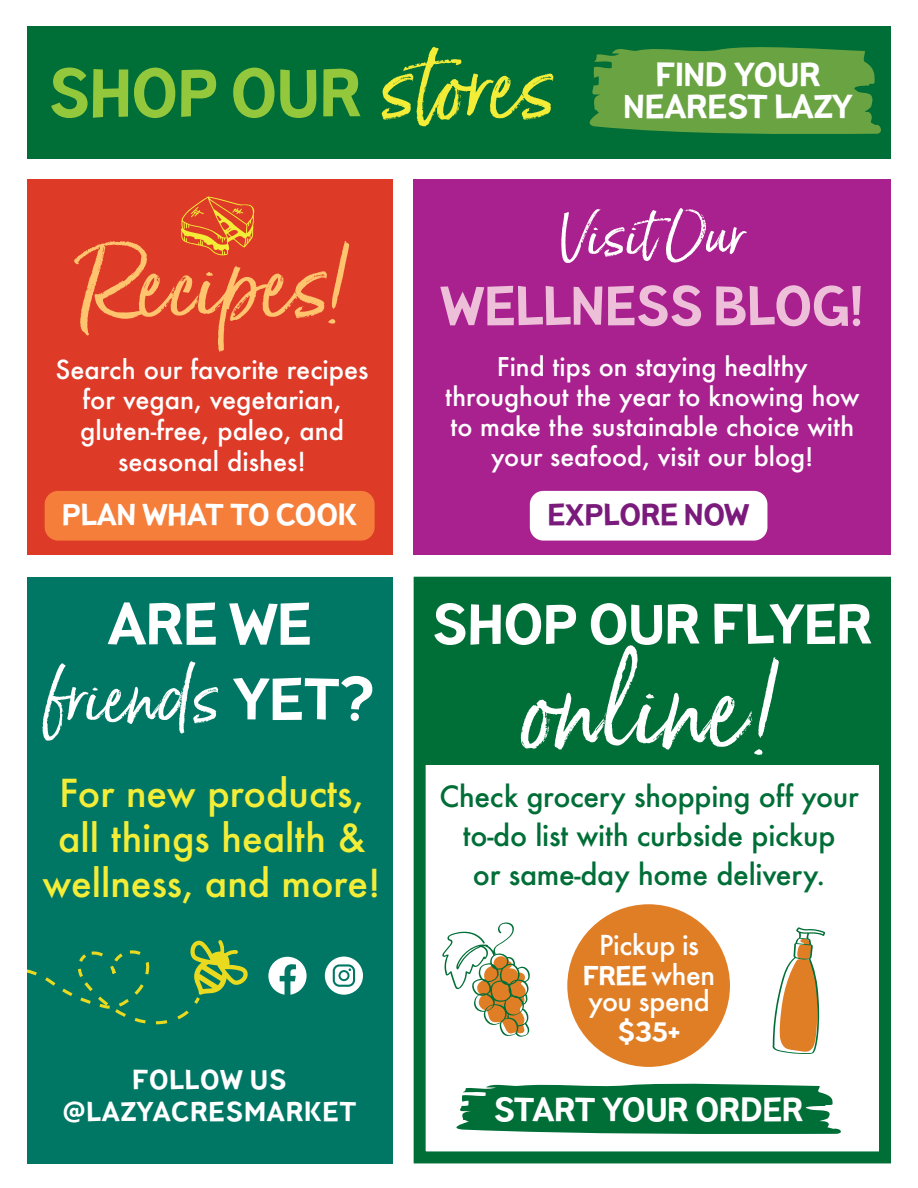
<style>
.page{position:relative;width:918px;height:1188px;background:#fff}
.page>*{position:absolute;margin:0;border:0;box-sizing:border-box;transform-origin:0 0}
.t1{font:108px "Born Ready";color:#fff}
.t2{font:91.5px "Born Ready";letter-spacing:.005em;color:#fec46e}
.t3{font:70.65px "Born Ready";color:#fff}
.t4{font:700 66.45px "Pines";color:#94c83c}
.t5{font:700 57.75px "Pines";color:#fff}
.t6{font:57.45px "Born Ready";color:#fff}
.t7{font:700 55.2px "Pines";color:#fff}
.t8{font:700 54px "Pines";color:#edbfd9}
.t9{font:500 37.5px/45px "Futura";color:#f4ed38;text-align:center}
.t10{font:700 33px/31.5px "Pines";color:#fff;text-align:center}
.t11{font:700 30px "Pines";color:#fff}
.t12{font:700 30px "Pines";color:#7a1b7c}
.t13{font:500 28.5px/39px "Futura";letter-spacing:-.01em;color:#006e37;text-align:center}
.t14{font:700 27px/31.5px "Pines";letter-spacing:.04em;color:#fff;text-align:center}
.t15{font:500 26.7px/30.3px "Futura";letter-spacing:-.015em;color:#fff;text-align:center}
.t16{font:500 25.5px/30.6px "Futura";color:#fff;text-align:center}
.t17{font:500 25.05px/30.2px "Futura";color:#fff;text-align:center}
.s1{font-family:"Born Ready";font-weight:400;font-size:89.85px;color:#f4ed38}
.s2{font-family:"Pines";font-weight:700;font-size:57.75px}
.s3{font-family:"Pines";font-weight:700}
</style>
<div class="page">
<div style="left:414px;top:577px;width:477px;height:586px;background:#fff;border:12px solid #006e37"></div>
<div style="left:419px;top:584px;width:467px;height:181px;background:#006e37"></div>
<svg style="left:773px;top:927px;width:52px;height:127px"></svg>
<svg style="left:442px;top:922px;width:88px;height:115px"></svg>
<div style="left:27px;top:577px;width:365px;height:586px;background:#007765"></div>
<div style="left:27px;top:26px;width:864px;height:132px;background:#006e37"></div>
<svg style="left:589px;top:47px;width:292px;height:87px;background:#5e9e40"></svg>
<svg style="left:456px;top:1083px;width:385px;height:51px;background:#1e7f4e"></svg>
<svg style="left:325px;top:957px;width:38px;height:38px"></svg>
<svg style="left:268px;top:957px;width:39px;height:38px"></svg>
<svg style="left:27px;top:940px;width:221px;height:85px"></svg>
<div style="left:27px;top:180px;width:365px;height:375px;background:#dd3a28"></div>
<div style="left:45px;top:491px;width:330px;height:50px;background:#f47e3a;border-radius:13px"></div>
<svg style="left:181px;top:197px;width:74px;height:58px"></svg>
<div style="left:414px;top:180px;width:477px;height:375px;background:#a8218e"></div>
<div style="left:530px;top:491px;width:237px;height:50px;background:#fff;border-radius:13px"></div>
<div style="left:567px;top:904px;width:163px;height:163px;background:#e07e26;border-radius:50%"></div>
<p class="t4" style="left:49px;top:47px;width:508px">SHOP OUR <span class="s1">stores</span></p>
<p class="t10" style="left:624px;top:60px;width:231px">FIND YOUR<br>NEAREST LAZY</p>
<p class="t2" style="left:82px;top:228px;width:272px">Recipes!</p>
<p class="t16" style="left:55px;top:354px;width:315px">Search our favorite recipes for vegan, vegetarian, gluten-free, paleo, and seasonal dishes!</p>
<p class="t11" style="left:62px;top:494px;width:296px">PLAN WHAT TO COOK</p>
<p class="t5" style="left:108px;top:584px;width:205px">ARE WE</p>
<p class="t3" style="left:45px;top:654px;width:332px">friends <span class="s2">YET?</span></p>
<p class="t9" style="left:43px;top:770px;width:340px">For new products, all things health &amp; wellness, and more!</p>
<p class="t14" style="left:63px;top:1065px;width:295px">FOLLOW US @LAZYACRESMARKET</p>
<p class="t6" style="left:560px;top:200px;width:186px">Visit Our</p>
<p class="t8" style="left:440px;top:269px;width:426px">WELLNESS BLOG!</p>
<p class="t17" style="left:445px;top:351px;width:416px">Find tips on staying healthy throughout the year to knowing how to make the sustainable choice with your seafood, visit our blog!</p>
<p class="t12" style="left:548px;top:494px;width:203px">EXPLORE NOW</p>
<p class="t7" style="left:432px;top:586px;width:442px">SHOP OUR FLYER</p>
<p class="t1" style="left:521px;top:642px;width:264px">online!</p>
<p class="t13" style="left:439px;top:777px;width:421px">Check grocery shopping off your to-do list with curbside pickup<br>or same-day home delivery.</p>
<p class="t15" style="left:583px;top:929px;width:134px">Pickup is<br><span class="s3">FREE</span> when</p>
<p class="t15" style="left:588px;top:985px;width:123px">you spend <span class="s3">$35+</span></p>
<p class="t10" style="left:494px;top:1094px;width:311px">START YOUR ORDER</p>
</div>
